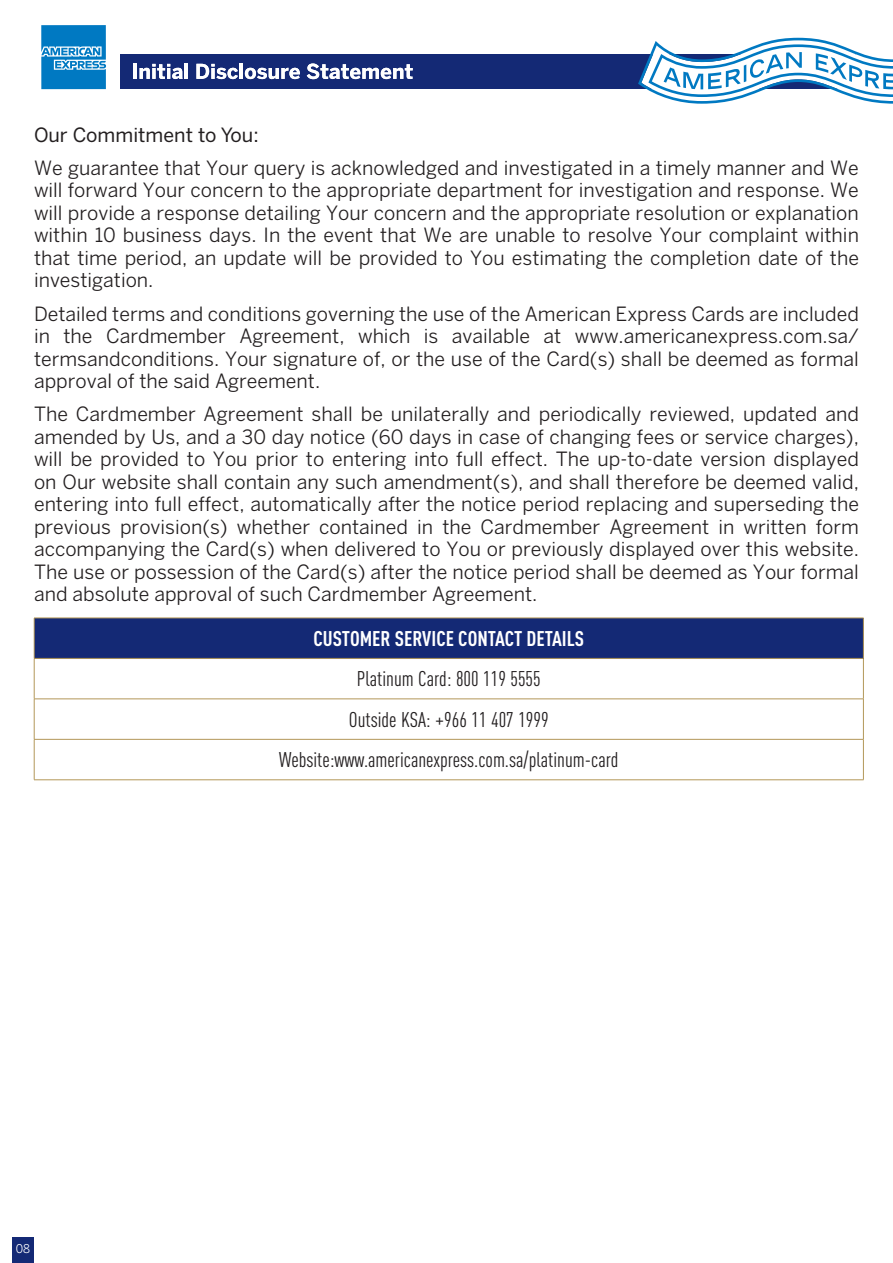
<style>
.page{position:relative;width:893px;height:1263px;background:#fff}
.page>*{position:absolute;margin:0;border:0;box-sizing:border-box;transform-origin:0 0}
.t1{font:condensed 21px/40.5px "DIN Pro";color:#231f20;text-align:center}
.t2{font:700 condensed 21px "DIN Pro";color:#fff}
.t3{font:19.5px/22.5px "Benton Sans";color:#231f20;text-align:right}
.t4{font:19.5px "Benton Sans";color:#231f20}
.t5{font:12px "Benton Sans";color:#fff;scale:.95 1}
</style>
<div class="page">
<div style="left:12px;top:1237px;width:22px;height:26px;background:#142975"></div>
<div style="left:120px;top:54px;width:736px;height:35px;background:#142975"></div>
<svg style="left:41px;top:25px;width:65px;height:64px;background:#258cca"></svg>
<svg style="left:638px;top:38px;width:255px;height:66px"></svg>
<hr style="left:133px;top:64px;width:4px;height:15px;background:#fff">
<svg style="left:140px;top:64px;width:43px;height:15px"></svg>
<hr style="left:185px;top:64px;width:3px;height:15px;background:#fff">
<svg style="left:196px;top:64px;width:42px;height:15px"></svg>
<hr style="left:240px;top:64px;width:3px;height:15px;background:#fff">
<svg style="left:245px;top:68px;width:55px;height:11px"></svg>
<svg style="left:307px;top:63px;width:106px;height:16px"></svg>
<div style="left:34px;top:618px;width:829px;height:40px;background:#142975"></div>
<hr style="left:34px;top:659px;width:1px;height:40px;background:#b39758">
<hr style="left:863px;top:659px;width:1px;height:40px;background:#b39758">
<hr style="left:34px;top:699px;width:1px;height:40px;background:#b39758">
<hr style="left:863px;top:699px;width:1px;height:40px;background:#b39758">
<hr style="left:34px;top:739px;width:1px;height:41px;background:#b39758">
<hr style="left:863px;top:739px;width:1px;height:41px;background:#b39758">
<hr style="left:34px;top:779px;width:830px;height:1px;background:#b39758">
<hr style="left:34px;top:699px;width:830px;height:1px;background:#b39758">
<hr style="left:34px;top:739px;width:830px;height:1px;background:#b39758">
<hr style="left:34px;top:618px;width:830px;height:1px;background:#b39758">
<hr style="left:34px;top:618px;width:1px;height:40px;background:#b39758">
<hr style="left:863px;top:618px;width:1px;height:40px;background:#b39758">
<hr style="left:34px;top:658px;width:830px;height:1px;background:#b39758">
<p class="t4" style="left:34px;top:123px;width:226px">Our Commitment to You:</p>
<p class="t3" style="left:34px;top:156px;width:826px;text-align:justify">We guarantee that Your query is acknowledged and investigated in a timely manner and We will forward Your concern to the appropriate department for investigation and response. We will provide a response detailing Your concern and the appropriate resolution or explanation within 10 business days. In the event that We are unable to resolve Your complaint within that time period, an update will be provided to You estimating the completion date of the investigation.</p>
<p class="t3" style="left:34px;top:302px;width:826px">Detailed terms and conditions governing the use of the American Express Cards are included www.americanexpress.com.sa/</p>
<p class="t3" style="left:106px;top:324px;width:121px">Cardmember</p>
<p class="t3" style="left:239px;top:324px;width:107px">Agreement,</p>
<p class="t3" style="left:64px;top:324px;width:31px">the</p>
<p class="t3" style="left:358px;top:324px;width:54px">which</p>
<p class="t3" style="left:452px;top:324px;width:80px">available</p>
<p class="t3" style="left:34px;top:324px;width:826px;text-align:left">in<br>termsandconditions. Your signature of, or the use of the Card s( ) shall be deemed as formal approval of the said Agreement.</p>
<p class="t3" style="left:34px;top:403px;width:826px">The Cardmember Agreement shall be unilaterally and periodically reviewed, updated and amended by Us, and a 30 day notice (60 days in case of changing fees or service charges ,( will be provided to You prior to entering into full effect. The up-to-date version displayed on Our website shall contain any such amendment , )s( and shall therefore be deemed valid, entering into full effect, automatically after the notice period replacing and superseding the form</p>
<p class="t3" style="left:424px;top:324px;width:16px">is</p>
<p class="t3" style="left:544px;top:324px;width:19px">at</p>
<p class="t3" style="left:480px;top:515px;width:121px">Cardmember</p>
<p class="t3" style="left:120px;top:515px;width:109px">provision s( )</p>
<p class="t3" style="left:609px;top:515px;width:102px">Agreement</p>
<p class="t3" style="left:237px;top:515px;width:75px">whether</p>
<p class="t3" style="left:319px;top:515px;width:90px">contained</p>
<p class="t3" style="left:442px;top:515px;width:31px">the</p>
<p class="t3" style="left:34px;top:515px;width:826px;text-align:left">previous<br>accompanying the Card s( ) when delivered to You or previously displayed over this website.<br>The use or possession of the Card s( ) after the notice period shall be deemed as Your formal and absolute approval of such Cardmember Agreement.</p>
<p class="t2" style="left:313px;top:622px;width:272px">CUSTOMER SERVICE CONTACT DETAILS</p>
<p class="t1" style="left:279px;top:657px;width:341px">Platinum Card: 800 119 5555<br>Outside KSA: +966 11 407 1999<br>Website:www.americanexpress.com s a. /platinum-card</p>
<p class="t3" style="left:417px;top:515px;width:18px">in</p>
<p class="t3" style="left:718px;top:515px;width:18px">in</p>
<p class="t3" style="left:744px;top:515px;width:65px">written</p>
<p class="t5" style="left:16px;top:1241px;width:17px">08</p>
</div>
